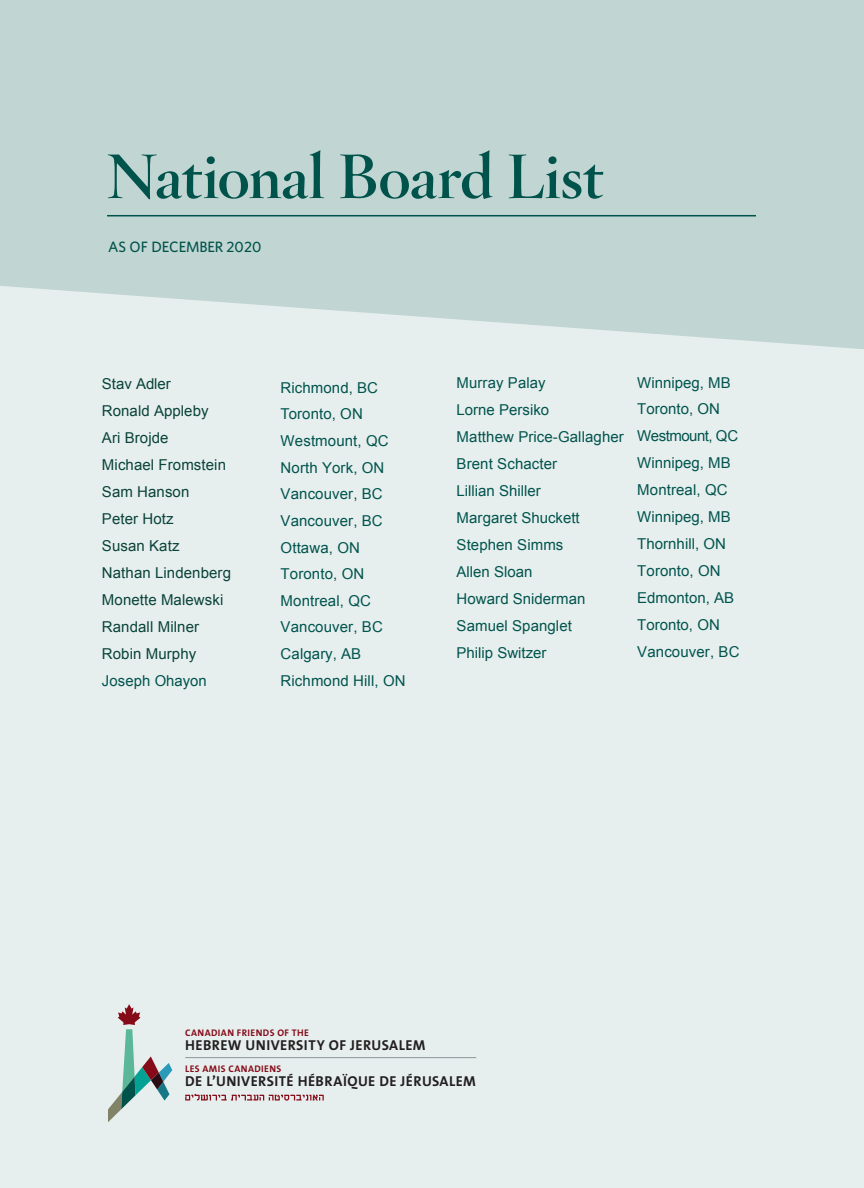
<style>
.page{position:relative;width:864px;height:1188px;background:#e7efee}
.page>*{position:absolute;margin:0;border:0;box-sizing:border-box;transform-origin:0 0}
.t1{font:61.2px "Hoefler Titling HTF Bd Roman";letter-spacing:-.01em;color:#00534b}
.t2{font:15px/27px "Arial";letter-spacing:.005em;color:#01544e}
.t3{font:15px/27px "Arial";letter-spacing:.005em;color:#09433a}
.t4{font:500 15px "Whitney HTF";letter-spacing:-.01em;color:#00534b}
.t5{font:700 14.4px "The Sans B7";letter-spacing:.03em;color:#231f20}
.t6{font:700 9.6px "The Sans B7";letter-spacing:.04em;color:#850b19}
</style>
<div class="page">
<svg style="left:0;top:0;width:864px;height:349px;background:#c4d7d4"></svg>
<hr style="left:107px;top:215px;width:649px;height:1px;background:#00534b">
<svg style="left:185px;top:1094px;width:139px;height:7px"></svg>
<svg style="left:108px;top:1004px;width:64px;height:118px"></svg>
<hr style="left:185px;top:1057px;width:291px;height:1px;background:#939598">
<h1 class="t1" style="left:107px;top:136px;width:498px">National Board List</h1>
<p class="t4" style="left:108px;top:238px;width:155px">AS OF DECEMBER 2020</p>
<p class="t3" style="left:102px;top:370px;width:131px">Stav Adler<br>Ronald Appleby<br>Ari Brojde<br>Michael Fromstein<br>Sam Hanson<br>Peter Hotz<br>Susan Katz<br>Nathan Lindenberg<br>Monette Malewski<br>Randall Milner<br>Robin Murphy</p>
<p class="t2" style="left:102px;top:667px;width:106px">Joseph Ohayon</p>
<p class="t2" style="left:281px;top:374px;width:127px">Richmond, BC<br>Toronto, ON<br>Westmount, QC<br>North York, ON<br>Vancouver, BC<br>Vancouver, BC<br>Ottawa, ON<br>Toronto, ON<br>Montreal, QC<br>Vancouver, BC<br>Calgary, AB<br>Richmond Hill, ON</p>
<p class="t2" style="left:457px;top:369px;width:169px">Murray Palay<br>Lorne Persiko<br>Matthew Price-Gallagher<br>Brent Schacter<br>Lillian Shiller<br>Margaret Shuckett<br>Stephen Simms<br>Allen Sloan<br>Howard Sniderman<br>Samuel Spanglet<br>Philip Switzer</p>
<p class="t2" style="left:637px;top:369px;width:104px">Winnipeg, MB<br>Toronto, ON<br>Westmount, QC<br>Winnipeg, MB<br>Montreal, QC<br>Winnipeg, MB<br>Thornhill, ON<br>Toronto, ON<br>Edmonton, AB<br>Toronto, ON<br>Vancouver, BC</p>
<p class="t6" style="left:185px;top:1027px;width:125px">CANADIAN FRIENDS OF THE</p>
<p class="t5" style="left:185px;top:1038px;width:242px">HEBREW UNIVERSITY OF JERUSALEM</p>
<p class="t6" style="left:185px;top:1063px;width:98px">LES AMIS CANADIENS</p>
<p class="t5" style="left:185px;top:1074px;width:292px">DE L’UNIVERSITÉ HÉBRAÏQUE DE JÉRUSALEM</p>
</div>
